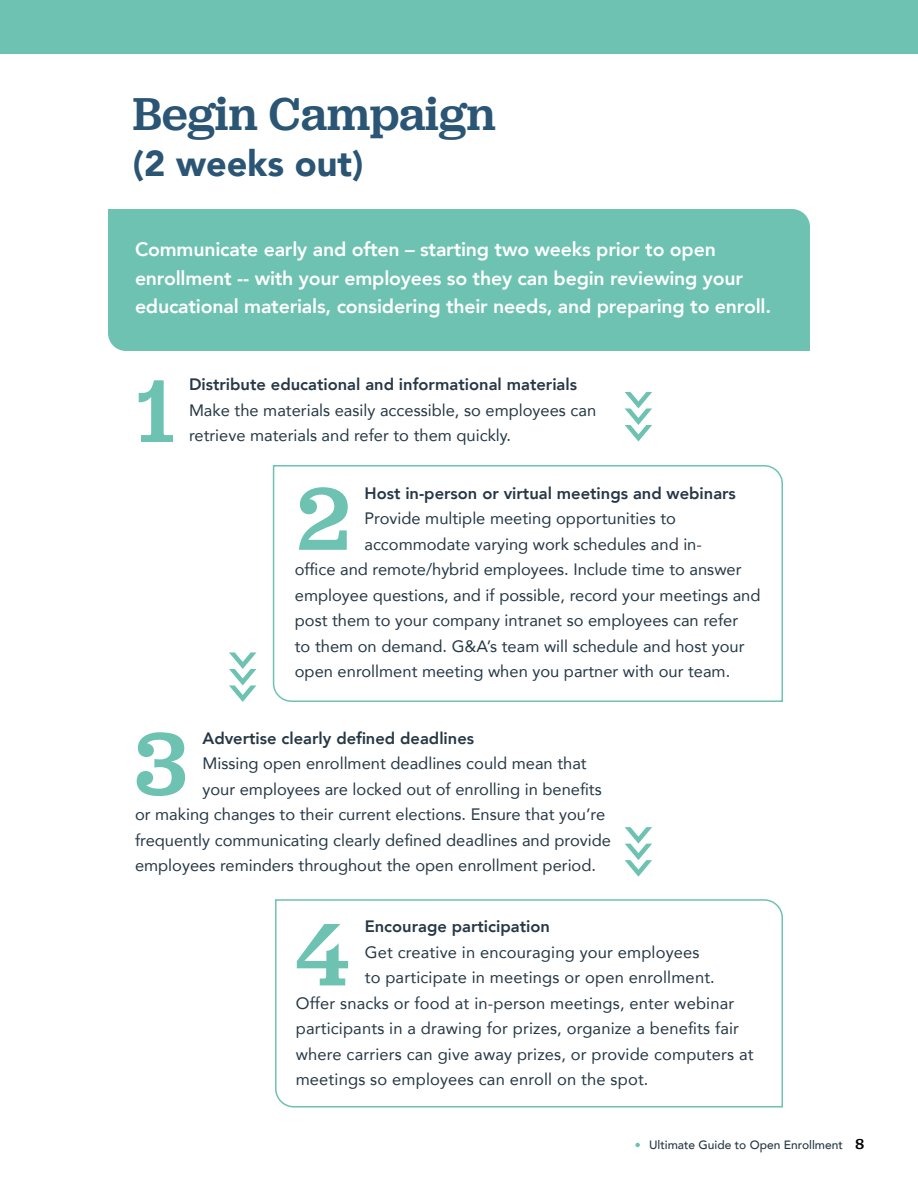
<style>
.page{position:relative;width:918px;height:1188px;background:#fff}
.page>*{position:absolute;margin:0;border:0;box-sizing:border-box;transform-origin:0 0}
.t1{font:500 92.4px "Jubilat";color:#6dc2b1}
.t2{font:500 48px "Jubilat";color:#2b5574}
.t3{font:900 36px "Avenir";color:#2b5574}
.t4{font:800 19.5px/28.5px "Avenir";letter-spacing:-.01em;color:#fff}
.t5{font:16.5px/25.5px "Avenir";color:#263845}
.t6{font:800 16.5px "Avenir";color:#263845}
.t7{font:500 12px "Avenir";color:#263845}
.s1{font-family:"Jubilat";font-size:15px;color:#000}
</style>
<div class="page">
<svg style="left:635px;top:1143px;width:5px;height:4px"></svg>
<div style="left:0;top:0;width:918px;height:54px;background:#6dc2b1"></div>
<div style="left:108px;top:209px;width:702px;height:142px;background:#6dc2b1"></div>
<svg style="left:272px;top:465px;width:511px;height:237px"></svg>
<svg style="left:275px;top:899px;width:508px;height:209px"></svg>
<svg style="left:625px;top:392px;width:27px;height:49px"></svg>
<svg style="left:229px;top:652px;width:27px;height:50px"></svg>
<svg style="left:625px;top:827px;width:27px;height:50px"></svg>
<h2 class="t2" style="left:133px;top:82px;width:364px">Begin Campaign</h2>
<h3 class="t3" style="left:133px;top:133px;width:232px">(2 weeks out)</h3>
<p class="t4" style="left:135px;top:235px;width:638px">Communicate early and often – starting two weeks prior to open enrollment -- with your employees so they can begin reviewing your educational materials, considering their needs, and preparing to enroll.</p>
<h1 class="t1" style="left:135px;top:351px;width:42px">1</h1>
<p class="t6" style="left:189px;top:372px;width:390px">Distribute educational and informational materials</p>
<p class="t5" style="left:189px;top:397px;width:409px">Make the materials easily accessible, so employees can retrieve materials and refer to them quickly.</p>
<p class="t6" style="left:364px;top:480px;width:373px">Host in-person or virtual meetings and webinars</p>
<p class="t5" style="left:364px;top:505px;width:313px">Provide multiple meeting opportunities to</p>
<p class="t5" style="left:364px;top:531px;width:339px">accommodate varying work schedules and in-</p>
<p class="t5" style="left:295px;top:556px;width:448px">office and remote/hybrid employees. Include time to answer</p>
<p class="t5" style="left:295px;top:582px;width:467px">employee questions, and if possible, record your meetings and</p>
<p class="t5" style="left:295px;top:607px;width:445px">post them to your company intranet so employees can refer</p>
<p class="t5" style="left:295px;top:633px;width:451px">to them on demand. G&amp;A’s team will schedule and host your</p>
<p class="t5" style="left:295px;top:658px;width:437px">open enrollment meeting when you partner with our team.</p>
<h1 class="t1" style="left:297px;top:459px;width:55px">2</h1>
<p class="t6" style="left:202px;top:725px;width:273px">Advertise clearly defined deadlines</p>
<p class="t5" style="left:202px;top:750px;width:386px">Missing open enrollment deadlines could mean that</p>
<p class="t5" style="left:202px;top:776px;width:401px">your employees are locked out of enrolling in benefits</p>
<p class="t5" style="left:135px;top:801px;width:472px">or making changes to their current elections. Ensure that you’re</p>
<p class="t5" style="left:135px;top:827px;width:478px">frequently communicating clearly defined deadlines and provide</p>
<p class="t5" style="left:135px;top:852px;width:463px">employees reminders throughout the open enrollment period.</p>
<h1 class="t1" style="left:135px;top:704px;width:54px">3</h1>
<p class="t6" style="left:365px;top:914px;width:187px">Encourage participation</p>
<p class="t5" style="left:365px;top:939px;width:336px">Get creative in encouraging your employees</p>
<p class="t5" style="left:365px;top:964px;width:352px">to participate in meetings or open enrollment.</p>
<p class="t5" style="left:296px;top:990px;width:440px">Offer snacks or food at in-person meetings, enter webinar</p>
<p class="t5" style="left:296px;top:1015px;width:445px">participants in a drawing for prizes, organize a benefits fair</p>
<p class="t5" style="left:296px;top:1041px;width:459px">where carriers can give away prizes, or provide computers at</p>
<p class="t5" style="left:296px;top:1066px;width:354px">meetings so employees can enroll on the spot.</p>
<h1 class="t1" style="left:296px;top:894px;width:56px">4</h1>
<p class="t7" style="left:649px;top:1134px;width:216px">Ultimate Guide to Open Enrollment <span class="s1">8</span></p>
</div>
